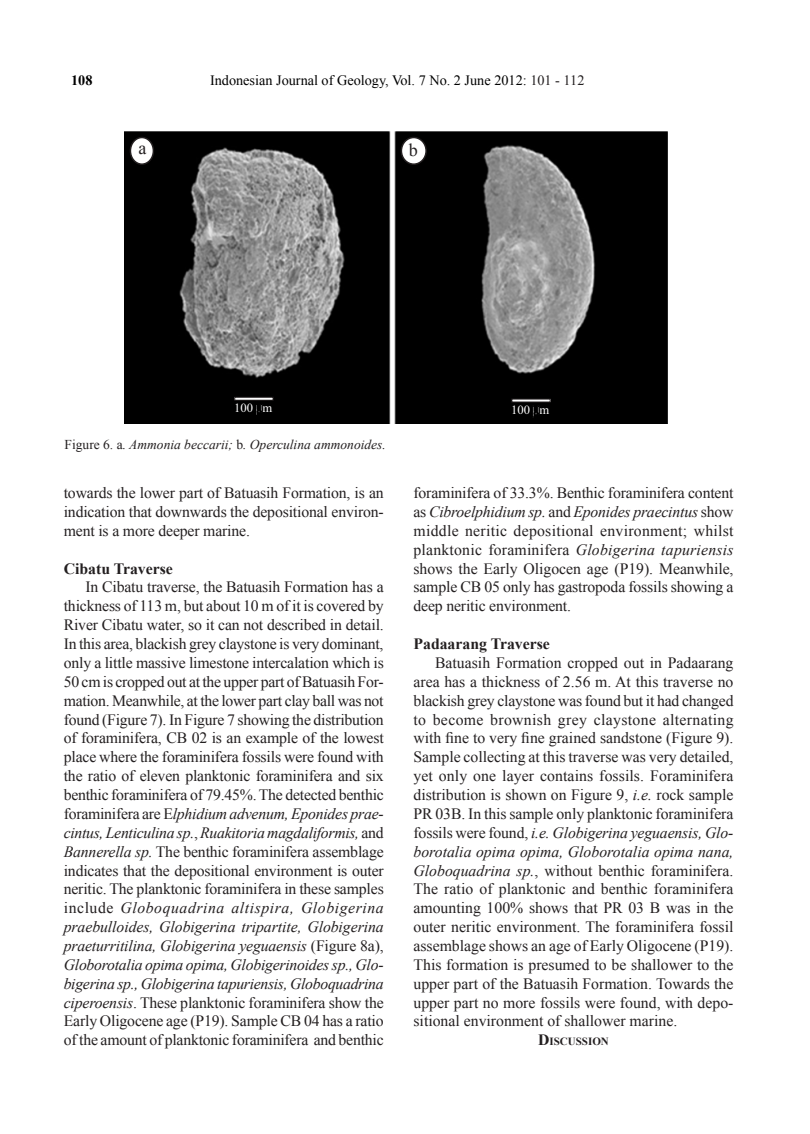
<style>
.page{position:relative;width:810px;height:1134px;background:#fff}
.page>*{position:absolute;margin:0;border:0;box-sizing:border-box;transform-origin:0 0}
.t1{font:18px "Times New Roman";color:#231f20}
.bodyjurnal02{font:15.75px/18.9px "Times New Roman";letter-spacing:-.01em;color:#231f20;text-align:justify}
.bodyjurnal02-2{font:700 15.75px "Times New Roman";color:#231f20}
.t2{font:14.25px "Times New Roman";color:#000}
.t3{font:700 14.25px "Times New Roman";color:#000}
.t4{font:italic 13.5px "Times New Roman";color:#231f20}
.t5{font:12.6px "Times New Roman";color:#fff}
.bodyjurnal02-3{font:700 10.95px "Times New Roman";color:#231f20}
.s1{color:#231f20}
.s2{font-style:normal}
.s3{font-style:italic}
.s4{font-size:15.75px}
</style>
<div class="page">
<img style="left:124px;top:131px;width:267px;height:293px">
<img style="left:394px;top:131px;width:274px;height:293px">
<div style="left:225px;top:385px;width:69px;height:32px;background:#000"></div>
<div style="left:224px;top:384px;width:70px;height:33px;border:1px solid #000"></div>
<div style="left:234px;top:397px;width:39px;height:3px;border:1px solid #231f20"></div>
<svg style="left:255px;top:404px;width:8px;height:12px"></svg>
<div style="left:497px;top:386px;width:69px;height:24px;background:#000"></div>
<div style="left:497px;top:386px;width:70px;height:25px;border:1px solid #000"></div>
<svg style="left:532px;top:406px;width:8px;height:12px"></svg>
<div style="left:130px;top:138px;width:23px;height:26px;background:#fff;border-radius:50%"></div>
<div style="left:130px;top:137px;width:24px;height:28px;border:2px solid #231f20;border-radius:50%"></div>
<div style="left:401px;top:138px;width:25px;height:26px;background:#fff;border-radius:50%"></div>
<div style="left:401px;top:137px;width:26px;height:28px;border:2px solid #231f20;border-radius:50%"></div>
<p class="t3" style="left:71px;top:71px;width:23px">108</p>
<p class="t2" style="left:210px;top:71px;width:376px">Indonesian Journal of Geology, Vol. 7 No. 2 June 2012: <span class="s1">101 - 112</span></p>
<p class="t1" style="left:138px;top:136px;width:9px">a</p>
<p class="t1" style="left:409px;top:138px;width:10px">b</p>
<p class="t5" style="left:234px;top:399px;width:40px">100 m</p>
<p class="t5" style="left:511px;top:401px;width:40px">100 m</p>
<p class="t4" style="left:65px;top:435px;width:323px"><span class="s2">Figure 6. a</span>. Ammonia beccarii; <span class="s2">b</span>. Operculina ammonoides.</p>
<p class="bodyjurnal02" style="left:64px;top:483px;width:322px">towards the lower part of Batuasih Formation, is an indication that downwards the depositional environ&shy;ment is a more deeper marine.</p>
<p class="bodyjurnal02-2" style="left:64px;top:557px;width:111px">Cibatu Traverse</p>
<p class="bodyjurnal02" style="left:64px;top:577px;width:322px;text-indent:22px">In Cibatu traverse, the Batuasih Formation has a thickness of 113 m, but about 10 m of it is covered by River Cibatu water, so it can not described in detail.<br>In this area, blackish grey claystone is very dominant, only a little massive limestone intercalation which is 50 cm is cropped out at the upper part of Batuasih For&shy;mation. Meanwhile, at the lower part clay ball was not found (Figure 7). In Figure 7 showing the distribution of foraminifera, CB 02 is an example of the lowest place where the foraminifera fossils were found with the ratio of eleven planktonic foraminifera and six benthic foraminifera of 79.45%. The detected benthic foraminifera are E<span class="s3">lphidium advenum, Eponides prae&shy;cintus, Lenticulina sp.</span>, <span class="s3">Ruakitoria magdaliformis,</span> and <span class="s3">Bannerella sp.</span> The benthic foraminifera assemblage indicates that the depositional environment is outer neritic. The planktonic foraminifera in these samples include <span class="s3">Globoquadrina altispira, Globigerina praebulloides, Globigerina tripartite, Globigerina praeturritilina, Globigerina yeguaensis</span> (Figure 8a), <span class="s3">Globorotalia opima opima, Globigerinoides sp., Glo&shy;bigerina sp., Globigerina tapuriensis, Globoquadrina ciperoensis</span>. These planktonic foraminifera show the Early Oligocene age (P19). Sample CB 04 has a ratio of the amount of planktonic foraminifera and benthic</p>
<p class="bodyjurnal02" style="left:414px;top:483px;width:322px">foraminifera of 33.3%. Benthic foraminifera content as <span class="s3">Cibroelphidium sp.</span> and <span class="s3">Eponides praecintus</span> show middle neritic depositional environment; whilst planktonic foraminifera <span class="s3">Globigerina tapuriensis </span>shows the Early Oligocen age (P19). Meanwhile, sample CB 05 only has gastropoda fossils showing a deep neritic environment.</p>
<p class="bodyjurnal02-2" style="left:414px;top:633px;width:138px">Padaarang Traverse</p>
<p class="bodyjurnal02" style="left:414px;top:653px;width:322px;text-indent:22px">Batuasih Formation cropped out in Padaarang area has a thickness of 2.56 m. At this traverse no blackish grey claystone was found but it had changed to become brownish grey claystone alternating with fine to very fine grained sandstone (Figure 9).<br>Sample collecting at this traverse was very detailed, yet only one layer contains fossils. Foraminifera distribution is shown on Figure 9, <span class="s3">i.e.</span> rock sample PR 03B. In this sample only planktonic foraminifera fossils were found, <span class="s3">i.e. Globigerina yeguaensis, Glo&shy;borotalia opima opima, Globorotalia opima nana, Globoquadrina sp.</span>, without benthic foraminifera.<br>The ratio of planktonic and benthic foraminifera amounting 100% shows that PR 03 B was in the outer neritic environment. The foraminifera fossil assemblage shows an age of Early Oligocene (P19).<br>This formation is presumed to be shallower to the upper part of the Batuasih Formation. Towards the upper part no more fossils were found, with depo&shy;sitional environment of shallower marine.</p>
<p class="bodyjurnal02-3" style="left:538px;top:1034px;width:72px"><span class="s4">D</span>ISCUSSION</p>
</div>
